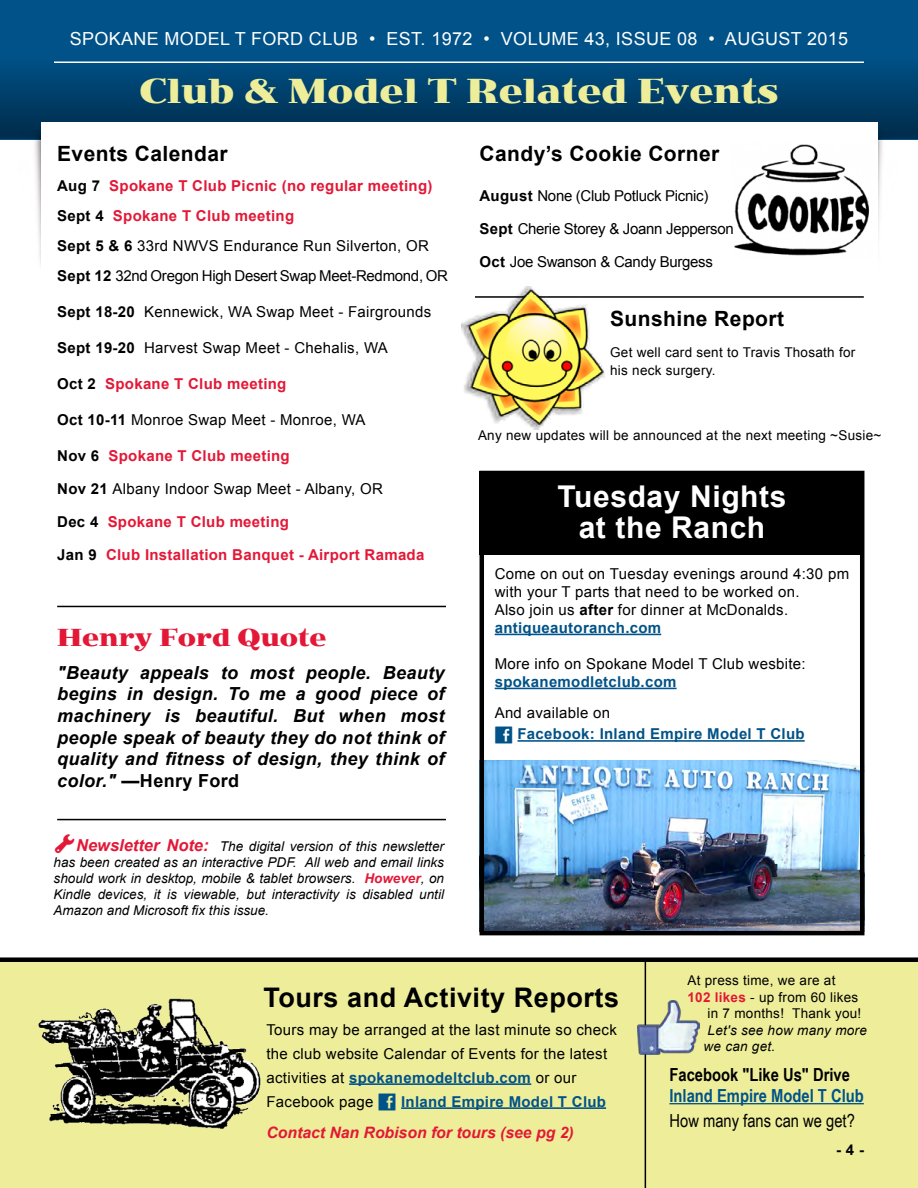
<style>
.page{position:relative;width:918px;height:1188px;background:#fff}
.page>*{position:absolute;margin:0;border:0;box-sizing:border-box;transform-origin:0 0}
.t1{font:700 36px "Jimbo";color:#eeee9a}
.t2{font:700 30px/31.5px "Arial";letter-spacing:.02em;color:#fff;text-align:center}
.t3{font:700 27px "Arial";letter-spacing:.02em;color:#000}
.t4{font:700 25.5px "Jimbo";color:#e31837}
.t5{font:700 21px "Arial";letter-spacing:.02em;color:#000}
.t6{font:italic 700 18px/21.6px "Arial";letter-spacing:.02em;color:#000;text-align:justify}
.t7{font:18px "Arial";letter-spacing:.02em;color:#fff}
.t8{font:700 18px "Arial Narrow";color:#005288}
.t9{font:700 18px "Arial Narrow";color:#000}
.t10{font:18px "Arial Narrow";color:#000}
.t11{font:italic 700 15.75px "Arial";color:#e31837}
.t12{font:15px/24px "Arial";letter-spacing:.02em;color:#000}
.t13{font:15px/30px "Arial";letter-spacing:-.02em;color:#000}
.t14{font:700 15px "Arial";letter-spacing:.02em;color:#e31837}
.t15{font:700 15px "Arial";letter-spacing:.02em;color:#005288}
.t16{font:700 15px "Arial";color:#000}
.t17{font:italic 13.5px/16.2px "Arial";color:#000;text-align:justify}
.t18{font:13.5px/18px "Arial";letter-spacing:.02em;color:#000}
.t19{font:italic 13.5px/16.5px "Arial";letter-spacing:.02em;color:#000}
.s1{font-weight:700}
.s2{font-weight:700;color:#e31837}
.s3{color:#000}
.s4{font-style:normal}
.s5{font-weight:700;font-size:16.5px;color:#e31837}
.s6{font-weight:700;color:#005288}
</style>
<div class="page">
<div style="left:0;top:958px;width:918px;height:230px;background:#eeee9a"></div>
<div style="left:0;top:0;width:918px;height:139px;background:#005288"></div>
<div style="left:0;top:53px;width:918px;height:85px;background:linear-gradient(to bottom,#0a5a8f,#002848)"></div>
<img style="left:19px;top:131px;width:22px;height:134px">
<img style="left:878px;top:131px;width:20px;height:104px">
<div style="left:41px;top:122px;width:837px;height:213px;background:#fff"></div>
<img style="left:734px;top:144px;width:135px;height:112px">
<hr style="left:475px;top:296px;width:389px;height:2px;background:#000">
<hr style="left:57px;top:606px;width:389px;height:1px;background:#000">
<hr style="left:57px;top:819px;width:389px;height:1px;background:#000">
<img style="left:462px;top:287px;width:142px;height:142px">
<div style="left:0;top:957px;width:918px;height:5px;background:#000"></div>
<hr style="left:349px;top:1083px;width:182px;height:2px;background:#005288">
<hr style="left:401px;top:1107px;width:205px;height:2px;background:#005288">
<img style="left:38px;top:998px;width:223px;height:131px">
<hr style="left:54px;top:62px;width:810px;height:1px;background:#fff">
<hr style="left:669px;top:1103px;width:195px;height:1px;background:#005288">
<hr style="left:645px;top:960px;width:1px;height:228px;background:#000">
<img style="left:637px;top:1000px;width:63px;height:54px">
<div style="left:480px;top:471px;width:384px;height:83px;background:#000"></div>
<img style="left:485px;top:760px;width:374px;height:170px">
<hr style="left:495px;top:634px;width:166px;height:1px;background:#005288">
<hr style="left:495px;top:688px;width:182px;height:1px;background:#005288">
<hr style="left:518px;top:740px;width:287px;height:2px;background:#005288">
<div style="left:480px;top:471px;width:384px;height:464px;border:4px solid #000"></div>
<p class="t7" style="left:70px;top:26px;width:780px">SPOKANE MODEL T FORD CLUB • EST. 1972 • VOLUME 43, ISSUE 08 • AUGUST 2015</p>
<h1 class="t1" style="left:139px;top:70px;width:641px">Club &amp; Model T Related Events</h1>
<h3 class="t5" style="left:57px;top:139px;width:172px">Events Calendar</h3>
<p class="t13" style="left:57px;top:171px;width:392px"><span class="s1">Aug 7</span> <span class="s2">Spokane T Club Picnic (no regular meeting)<br></span><span class="s1">Sept 4</span> <span class="s2">Spokane T Club meeting<br></span><span class="s1">Sept 5 &amp; 6</span> 33rd NWVS Endurance Run Silverton, OR <span class="s1">Sept 12</span> 32nd Oregon High Desert Swap Meet-Redmond, OR</p>
<p class="t12" style="left:57px;top:300px;width:375px"><span class="s1">Sept 18-20</span> Kennewick, WA Swap Meet - Fairgrounds</p>
<p class="t12" style="left:57px;top:336px;width:332px"><span class="s1">Sept 19-20</span> Harvest Swap Meet - Chehalis, WA</p>
<p class="t14" style="left:57px;top:373px;width:231px"><span class="s3">Oct 2</span> Spokane T Club meeting</p>
<p class="t12" style="left:57px;top:408px;width:310px"><span class="s1">Oct 10-11</span> Monroe Swap Meet - Monroe, WA</p>
<p class="t14" style="left:57px;top:445px;width:234px"><span class="s3">Nov 6</span> Spokane T Club meeting</p>
<p class="t12" style="left:57px;top:477px;width:327px"><span class="s1">Nov 21</span> Albany Indoor Swap Meet - Albany, OR</p>
<p class="t14" style="left:57px;top:511px;width:233px"><span class="s3">Dec 4</span> Spokane T Club meeting</p>
<p class="t14" style="left:57px;top:544px;width:369px"><span class="s3">Jan 9</span> Club Installation Banquet - Airport Ramada</p>
<h3 class="t4" style="left:57px;top:623px;width:271px">Henry Ford Quote</h3>
<p class="t6" style="left:57px;top:662px;width:389px">"Beauty appeals to most people. Beauty begins in design. To me a good piece of machinery is beautiful. But when most people speak of beauty they do not think of quality and fitness of design, they think of color." <span class="s4">—Henry Ford</span></p>
<p class="t17" style="left:54px;top:838px;width:392px;text-indent:22px"><span class="s5">Newsletter Note:</span> The digital version of this newsletter has been created as an interactive PDF. All web and email links should work in desktop, mobile &amp; tablet browsers. <span class="s2">However</span>, on Kindle devices, it is viewable, but interactivity is disabled until Amazon and Microsoft fix this issue.</p>
<h3 class="t5" style="left:480px;top:139px;width:241px">Candy’s Cookie Corner</h3>
<p class="t13" style="left:480px;top:181px;width:230px"><span class="s1">August</span> None (Club Potluck Picnic)</p>
<p class="t13" style="left:480px;top:214px;width:256px"><span class="s1">Sept</span> Cherie Storey &amp; Joann Jepperson</p>
<p class="t13" style="left:480px;top:247px;width:235px"><span class="s1">Oct</span> Joe Swanson &amp; Candy Burgess</p>
<h3 class="t5" style="left:610px;top:305px;width:175px">Sunshine Report</h3>
<p class="t18" style="left:610px;top:343px;width:247px">Get well card sent to Travis Thosath for his neck surgery.</p>
<p class="t18" style="left:478px;top:427px;width:405px">Any new updates will be announced at the next meeting ~Susie~</p>
<h2 class="t2" style="left:558px;top:481px;width:230px">Tuesday Nights at the Ranch</h2>
<p class="t12" style="left:495px;top:565px;width:356px;line-height:18px">Come on out on Tuesday evenings around 4:30 pm with your T parts that need to be worked on.<br>Also join us <span class="s1">after</span> for dinner at McDonalds. <span class="s6">antiqueautoranch.com</span></p>
<p class="t12" style="left:495px;top:652px;width:313px">More info on Spokane Model T Club wesbite:</p>
<p class="t15" style="left:495px;top:672px;width:183px">spokanemodletclub.com</p>
<p class="t12" style="left:495px;top:701px;width:117px">And available on</p>
<p class="t15" style="left:518px;top:724px;width:289px">Facebook: Inland Empire Model T Club</p>
<h3 class="t3" style="left:264px;top:979px;width:357px">Tours and Activity Reports</h3>
<p class="t12" style="left:267px;top:1017px;width:352px">Tours may be arranged at the last minute so check the club website Calendar of Events for the latest activities at <span class="s6">spokanemodeltclub.com</span> or our Facebook page</p>
<p class="t15" style="left:401px;top:1091px;width:207px">Inland Empire Model T Club</p>
<p class="t11" style="left:267px;top:1122px;width:309px">Contact Nan Robison for tours (see pg 2)</p>
<p class="t18" style="left:687px;top:972px;width:150px">At press time, we are at</p>
<p class="t18" style="left:687px;top:988px;width:172px"><span class="s2">102 likes</span> - up from 60 likes</p>
<p class="t18" style="left:708px;top:1005px;width:155px">in 7 months! Thank you!</p>
<p class="t19" style="left:704px;top:1022px;width:165px">Let's see how many more we can get.</p>
<p class="t9" style="left:669px;top:1061px;width:182px">Facebook "Like Us" Drive</p>
<p class="t8" style="left:669px;top:1082px;width:196px">Inland Empire Model T Club</p>
<p class="t10" style="left:669px;top:1108px;width:187px">How many fans can we get?</p>
<p class="t16" style="left:836px;top:1140px;width:29px">- 4 -</p>
</div>
